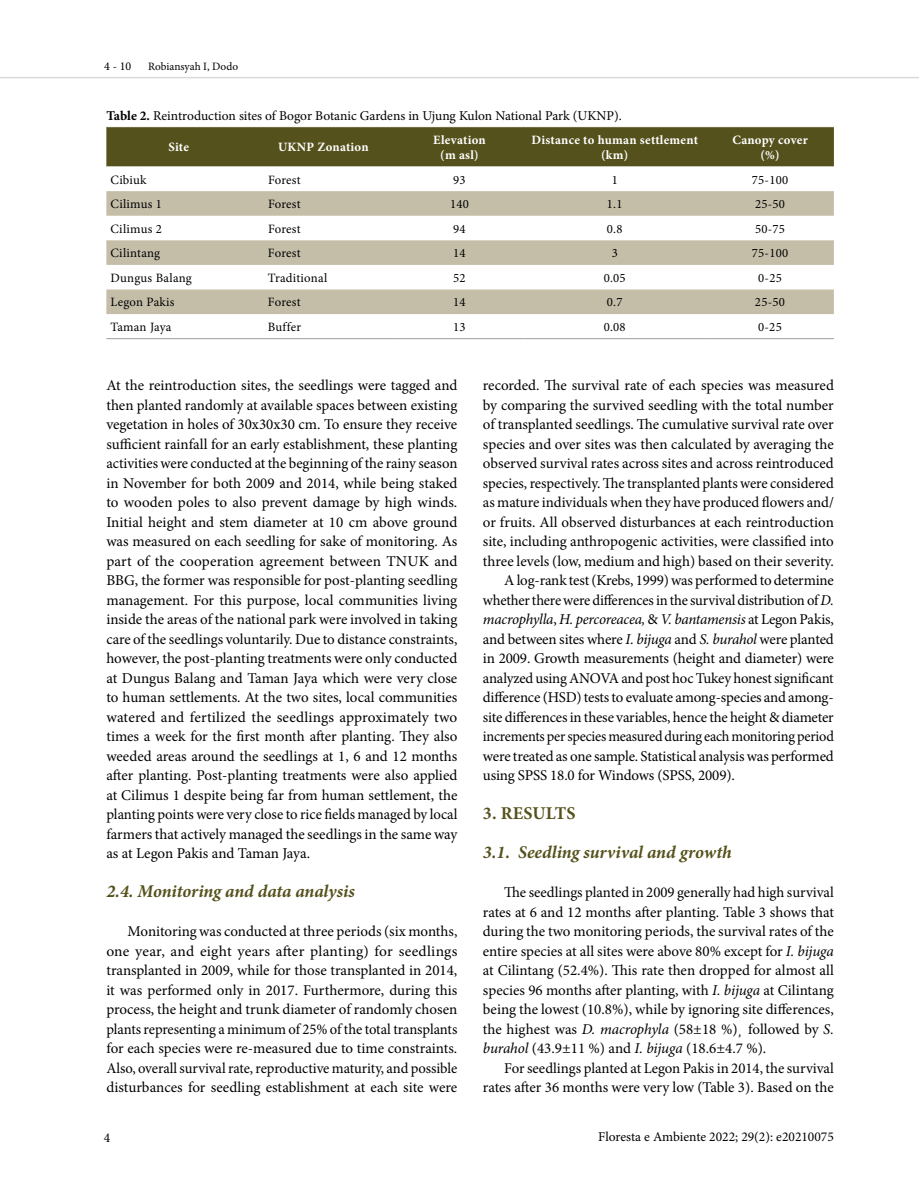
<style>
.page{position:relative;width:919px;height:1191px;background:#fff}
.page>*{position:absolute;margin:0;border:0;box-sizing:border-box;transform-origin:0 0}
.t1{font:italic 700 18px "Minion Pro";letter-spacing:-.005em;color:#55511c}
.t2{font:700 18px "Minion Pro";letter-spacing:.01em;color:#55511c}
.t3{font:15px/19.5px "Minion Pro";letter-spacing:-.005em;color:#000;text-align:justify}
.t4{font:15px "Minion Pro";letter-spacing:-.005em;color:#000;scale:.96 1}
.t5{font:italic 15px "Minion Pro";letter-spacing:-.02em;color:#000}
.t6{font:13.5px "Minion Pro";color:#000}
.t7{font:12.75px "Minion Pro";letter-spacing:.02em;color:#000}
.t8{font:700 12.75px/15.3px "Minion Pro";letter-spacing:.02em;color:#fff;text-align:center}
.t9{font:12px "Minion Pro";color:#000}
.t10{font:11.25px "Minion Pro";color:#000}
.s1{font-weight:700}
.s2{font-style:italic}
.s3{font-style:normal}
</style>
<div class="page">
<hr style="left:0;top:77px;width:918px;height:1px;background:#dadada">
<div style="left:106px;top:127px;width:727px;height:40px;background:#55511c"></div>
<svg style="left:106px;top:191px;width:727px;height:123px;fill:#c4bea9"></svg>
<hr style="left:106px;top:338px;width:145px;height:1px;background:#9d9d9c">
<hr style="left:251px;top:338px;width:144px;height:1px;background:#9d9d9c">
<hr style="left:395px;top:338px;width:128px;height:1px;background:#9d9d9c">
<hr style="left:523px;top:338px;width:183px;height:1px;background:#9d9d9c">
<hr style="left:706px;top:338px;width:127px;height:1px;background:#9d9d9c">
<p class="t9" style="left:104px;top:58px;width:28px">4 - 10</p>
<p class="t10" style="left:148px;top:59px;width:91px">Robiansyah I, Dodo</p>
<p class="t6" style="left:106px;top:107px;width:517px"><span class="s1">Table 2.</span> Reintroduction sites of Bogor Botanic Gardens in Ujung Kulon National Park (UKNP).</p>
<p class="t8" style="left:168px;top:139px;width:22px">Site</p>
<p class="t8" style="left:278px;top:139px;width:92px">UKNP Zonation</p>
<p class="t8" style="left:433px;top:132px;width:54px">Elevation (m asl)</p>
<p class="t8" style="left:531px;top:132px;width:168px">Distance to human settlement (km)</p>
<p class="t8" style="left:732px;top:132px;width:77px">Canopy cover (%)</p>
<p class="t7" style="left:111px;top:171px;width:37px">Cibiuk</p>
<p class="t7" style="left:268px;top:171px;width:34px">Forest</p>
<p class="t7" style="left:453px;top:171px;width:14px">93</p>
<p class="t7" style="left:611px;top:171px;width:8px">1</p>
<p class="t7" style="left:751px;top:171px;width:38px">75-100</p>
<p class="t7" style="left:111px;top:195px;width:53px">Cilimus 1</p>
<p class="t7" style="left:268px;top:195px;width:34px">Forest</p>
<p class="t7" style="left:450px;top:195px;width:20px">140</p>
<p class="t7" style="left:607px;top:195px;width:17px">1.1</p>
<p class="t7" style="left:755px;top:195px;width:32px">25-50</p>
<p class="t7" style="left:111px;top:220px;width:53px">Cilimus 2</p>
<p class="t7" style="left:268px;top:220px;width:34px">Forest</p>
<p class="t7" style="left:453px;top:220px;width:14px">94</p>
<p class="t7" style="left:607px;top:220px;width:17px">0.8</p>
<p class="t7" style="left:755px;top:220px;width:32px">50-75</p>
<p class="t7" style="left:111px;top:245px;width:51px">Cilintang</p>
<p class="t7" style="left:268px;top:245px;width:34px">Forest</p>
<p class="t7" style="left:453px;top:245px;width:14px">14</p>
<p class="t7" style="left:611px;top:245px;width:8px">3</p>
<p class="t7" style="left:751px;top:245px;width:38px">75-100</p>
<p class="t7" style="left:110px;top:269px;width:83px">Dungus Balang</p>
<p class="t7" style="left:268px;top:269px;width:61px">Traditional</p>
<p class="t7" style="left:453px;top:269px;width:14px">52</p>
<p class="t7" style="left:603px;top:269px;width:24px">0.05</p>
<p class="t7" style="left:758px;top:269px;width:25px">0-25</p>
<p class="t7" style="left:110px;top:294px;width:66px">Legon Pakis</p>
<p class="t7" style="left:268px;top:294px;width:34px">Forest</p>
<p class="t7" style="left:453px;top:294px;width:14px">14</p>
<p class="t7" style="left:607px;top:294px;width:17px">0.7</p>
<p class="t7" style="left:755px;top:294px;width:32px">25-50</p>
<p class="t7" style="left:110px;top:318px;width:62px">Taman Jaya</p>
<p class="t7" style="left:268px;top:318px;width:35px">Buffer</p>
<p class="t7" style="left:453px;top:318px;width:14px">13</p>
<p class="t7" style="left:603px;top:318px;width:24px">0.08</p>
<p class="t7" style="left:758px;top:318px;width:25px">0-25</p>
<p class="t3" style="left:106px;top:376px;width:352px">At the reintroduction sites, the seedlings were tagged and then planted randomly at available spaces between existing vegetation in holes of 30x30x30 cm. To ensure they receive sufficient rainfall for an early establishment, these planting activities were conducted at the beginning of the rainy season in November for both 2009 and 2014, while being staked to wooden poles to also prevent damage by high winds.<br>Initial height and stem diameter at 10 cm above ground was measured on each seedling for sake of monitoring. As part of the cooperation agreement between TNUK and BBG, the former was responsible for post-planting seedling management. For this purpose, local communities living inside the areas of the national park were involved in taking care of the seedlings voluntarily. Due to distance constraints, however, the post-planting treatments were only conducted at Dungus Balang and Taman Jaya which were very close to human settlements. At the two sites, local communities watered and fertilized the seedlings approximately two times a week for the first month after planting. They also weeded areas around the seedlings at 1, 6 and 12 months after planting. Post-planting treatments were also applied at Cilimus 1 despite being far from human settlement, the planting points were very close to rice fields managed by local farmers that actively managed the seedlings in the same way as at Legon Pakis and Taman Jaya.</p>
<p class="t1" style="left:106px;top:878px;width:250px">2.4. Monitoring and data analysis</p>
<p class="t3" style="left:106px;top:922px;width:352px;text-indent:21px">Monitoring was conducted at three periods (six months, one year, and eight years after planting) for seedlings transplanted in 2009, while for those transplanted in 2014, it was performed only in 2017. Furthermore, during this process, the height and trunk diameter of randomly chosen plants representing a minimum of 25% of the total transplants for each species were re-measured due to time constraints.<br>Also, overall survival rate, reproductive maturity, and possible disturbances for seedling establishment at each site were</p>
<p class="t6" style="left:104px;top:1128px;width:8px">4</p>
<p class="t3" style="left:483px;top:376px;width:352px">recorded. The survival rate of each species was measured</p>
<p class="t3" style="left:483px;top:395px;width:352px">by comparing the survived seedling with the total number</p>
<p class="t3" style="left:483px;top:415px;width:352px">of transplanted seedlings. The cumulative survival rate over</p>
<p class="t3" style="left:483px;top:434px;width:352px">species and over sites was then calculated by averaging the</p>
<p class="t3" style="left:483px;top:454px;width:352px">observed survival rates across sites and across reintroduced</p>
<p class="t3" style="left:483px;top:473px;width:352px">species, respectively. The transplanted plants were considered</p>
<p class="t3" style="left:483px;top:493px;width:352px">as mature individuals when they have produced flowers and/</p>
<p class="t3" style="left:483px;top:512px;width:352px">or fruits. All observed disturbances at each reintroduction</p>
<p class="t3" style="left:483px;top:532px;width:352px">site, including anthropogenic activities, were classified into</p>
<p class="t3" style="left:483px;top:551px;width:352px">three levels (low, medium and high) based on their severity.</p>
<p class="t3" style="left:504px;top:571px;width:331px">A log-rank test (Krebs, 1999) was performed to determine</p>
<p class="t3" style="left:483px;top:590px;width:352px">whether there were differences in the survival distribution of <span class="s2">D.</span></p>
<p class="t5" style="left:483px;top:609px;width:352px">macrophylla<span class="s3">,</span> H. percoreacea, <span class="s3">&amp;</span> V. bantamensis <span class="s3">at Legon Pakis,</span></p>
<p class="t3" style="left:483px;top:629px;width:352px">and between sites where <span class="s2">I. bijuga</span> and <span class="s2">S. burahol</span> were planted</p>
<p class="t3" style="left:483px;top:649px;width:352px">in 2009. Growth measurements (height and diameter) were</p>
<p class="t3" style="left:483px;top:668px;width:352px">analyzed using ANOVA and post hoc Tukey honest significant</p>
<p class="t3" style="left:483px;top:688px;width:352px">difference (HSD) tests to evaluate among-species and among-</p>
<p class="t3" style="left:483px;top:707px;width:352px">site differences in these variables, hence the height &amp; diameter</p>
<p class="t4" style="left:483px;top:726px;width:367px">increments per species measured during each monitoring period</p>
<p class="t3" style="left:483px;top:746px;width:352px">were treated as one sample. Statistical analysis was performed</p>
<p class="t3" style="left:483px;top:766px;width:253px">using SPSS 18.0 for Windows (SPSS, 2009).</p>
<p class="t2" style="left:483px;top:801px;width:94px">3. RESULTS</p>
<p class="t1" style="left:483px;top:839px;width:250px">3.1. Seedling survival and growth</p>
<p class="t3" style="left:483px;top:883px;width:352px;text-indent:21px">The seedlings planted in 2009 generally had high survival rates at 6 and 12 months after planting. Table 3 shows that during the two monitoring periods, the survival rates of the entire species at all sites were above 80% except for <span class="s2">I. bijuga </span>at Cilintang (52.4%). This rate then dropped for almost all species 96 months after planting, with <span class="s2">I. bijuga</span> at Cilintang being the lowest (10.8%), while by ignoring site differences, the highest was <span class="s2">D. macrophyla</span> (58±18 %)<span class="s2">¸</span> followed by <span class="s2">S. burahol</span> (43.9±11 %) and <span class="s2">I. bijuga</span> (18.6±4.7 %).</p>
<p class="t3" style="left:483px;top:1058px;width:352px;text-align:right">For seedlings planted at Legon Pakis in 2014, the survival rates after 36 months were very low (Table 3). Based on the</p>
<p class="t6" style="left:598px;top:1127px;width:237px">Floresta e Ambiente 2022; 29(2): e20210075</p>
</div>
